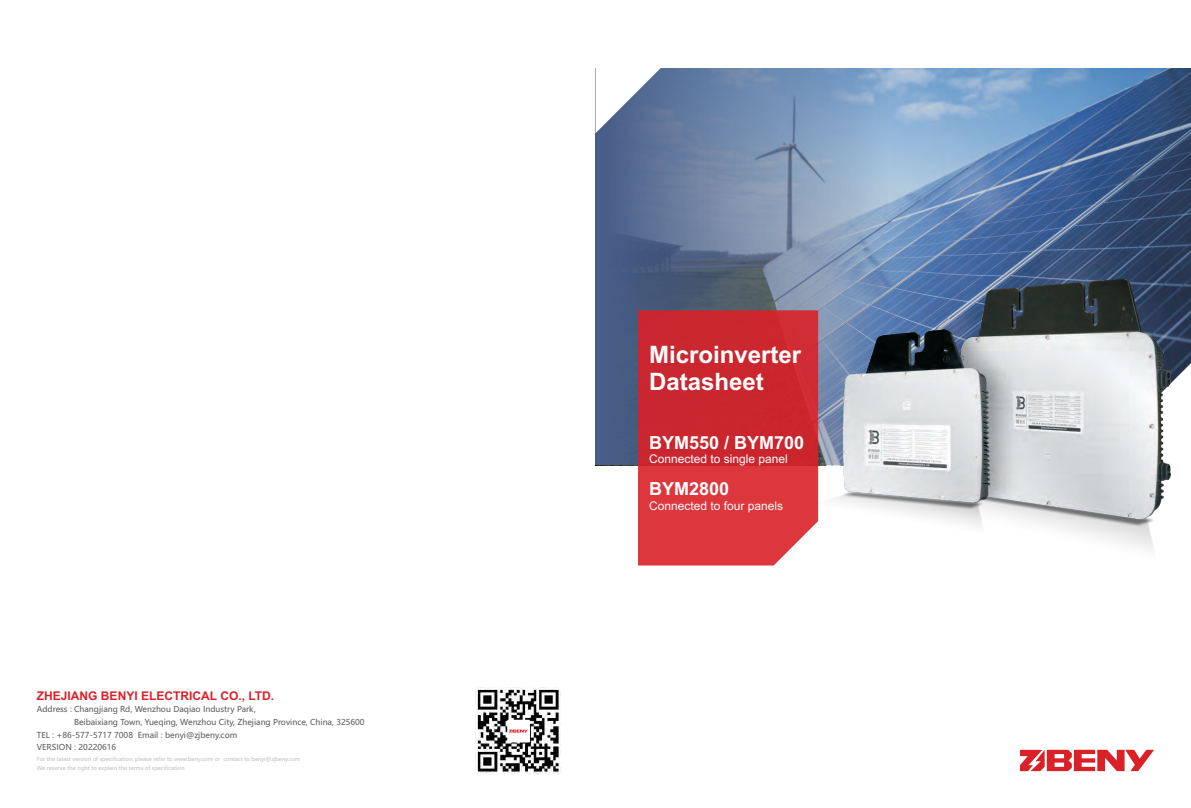
<style>
.page{position:relative;width:1191px;height:808px;background:#fff}
.page>*{position:absolute;margin:0;border:0;box-sizing:border-box;transform-origin:0 0}
.t1{font:700 24px/26.8px "Arial";color:#fff}
.t2{font:700 18px "Arial";color:#fff}
.t3{font:12px "Arial";color:#fff}
.t4{font:700 12px "Arial";color:#da2128}
.t5{font:8px "Microsoft Ya Hei";color:#57585a}
.t6{font:5.4px/8.6px "Microsoft Ya Hei";color:#bcbdc0}
</style>
<div class="page">
<svg style="left:596px;top:68px;width:595px;height:397px;background:#6581a6"></svg>
<svg style="left:638px;top:310px;width:122px;height:255px;background:#d02b33"></svg>
<img style="left:475px;top:688px;width:87px;height:86px">
<div style="left:507px;top:720px;width:23px;height:22px;background:#fff"></div>
<svg style="left:509px;top:730px;width:19px;height:2px"></svg>
<svg style="left:1020px;top:750px;width:134px;height:21px"></svg>
<svg style="left:595px;top:68px;width:134px;height:65px"></svg>
<div style="left:721px;top:484px;width:39px;height:82px;background:#dd373d"></div>
<img style="left:760px;top:228px;width:431px;height:338px">
<h3 class="t4" style="left:37px;top:691px;width:239px">ZHEJIANG BENYI ELECTRICAL CO., LTD.</h3>
<p class="t5" style="left:74px;top:719px;width:292px">Beibaixiang Town, Yueqing, Wenzhou City, Zhejiang Province, China, 325600</p>
<p class="t5" style="left:37px;top:743px;width:81px">VERSION : 20220616</p>
<p class="t6" style="left:37px;top:755px;width:265px">For the latest version of specification, please refer to www.beny.com or contact to benyi@zjbeny.com<br>We reserve the right to explain the terms of specification.</p>
<p class="t5" style="left:37px;top:706px;width:221px">Address : Changjiang Rd, Wenzhou Daqiao Industry Park,</p>
<p class="t5" style="left:37px;top:731px;width:202px">TEL : +86-577-5717 7008 Email : benyi@zjbeny.com</p>
<h1 class="t1" style="left:649px;top:344px;width:154px">Microinverter<br>Datasheet</h1>
<h2 class="t2" style="left:649px;top:436px;width:157px">BYM550 / BYM700</h2>
<h3 class="t3" style="left:649px;top:454px;width:140px">Connected to single panel</h3>
<h2 class="t2" style="left:649px;top:482px;width:82px">BYM2800</h2>
<h3 class="t3" style="left:649px;top:501px;width:136px">Connected to four panels</h3>
</div>
